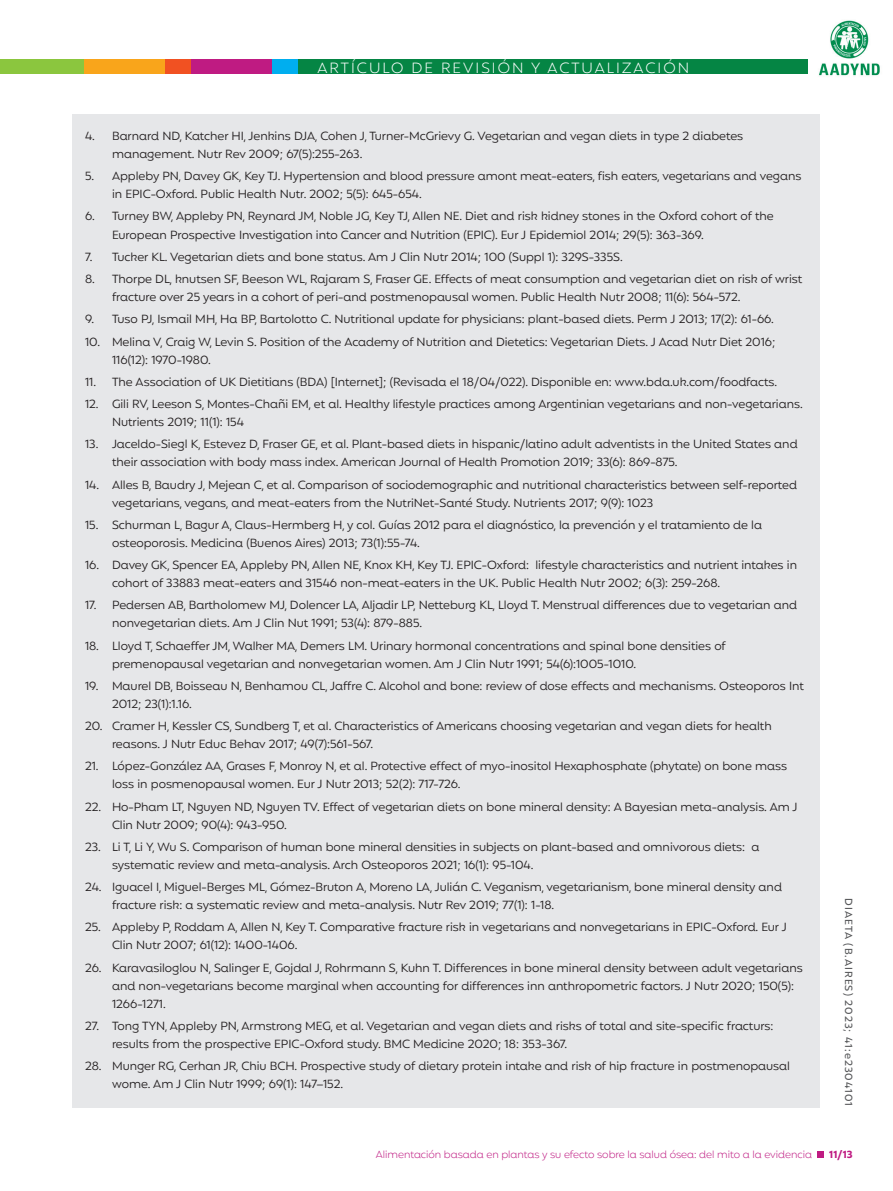
<style>
.page{position:relative;width:893px;height:1191px;background:#fff}
.page>*{position:absolute;margin:0;border:0;box-sizing:border-box;transform-origin:0 0}
.t1{font:300 15px "Mangueira";letter-spacing:.14em;color:#fff}
.t2{font:12px/18px "Mangueira";color:#231f20}
.t3{font:300 10.5px "Mangueira";color:#bf1b82}
.t4{font:500 10.5px "Mangueira";letter-spacing:.1em;color:#57585a}
.t5{font:700 10.5px "Mangueira";color:#bf1b82}
</style>
<div class="page">
<div style="left:1px;top:60px;width:807px;height:14px;background:#058544"></div>
<div style="left:0;top:60px;width:84px;height:14px;background:#8bc63e"></div>
<div style="left:84px;top:60px;width:82px;height:14px;background:#f9a51b"></div>
<div style="left:166px;top:60px;width:25px;height:14px;background:#f15122"></div>
<div style="left:191px;top:60px;width:82px;height:14px;background:#bf1b82"></div>
<div style="left:273px;top:60px;width:25px;height:14px;background:#00aeef"></div>
<div style="left:817px;top:1151px;width:7px;height:7px;background:#bf1b82"></div>
<img style="left:819px;top:20px;width:61px;height:56px">
<div style="left:72px;top:115px;width:748px;height:62px;background:#e6e7e9"></div>
<div style="left:72px;top:155px;width:748px;height:62px;background:#e6e7e9"></div>
<div style="left:72px;top:195px;width:748px;height:62px;background:#e6e7e9"></div>
<div style="left:72px;top:236px;width:748px;height:44px;background:#e6e7e9"></div>
<div style="left:72px;top:258px;width:748px;height:62px;background:#e6e7e9"></div>
<div style="left:72px;top:320px;width:748px;height:62px;background:#e6e7e9"></div>
<div style="left:72px;top:361px;width:748px;height:44px;background:#e6e7e9"></div>
<div style="left:72px;top:383px;width:748px;height:62px;background:#e6e7e9"></div>
<div style="left:72px;top:423px;width:748px;height:62px;background:#e6e7e9"></div>
<div style="left:72px;top:463px;width:748px;height:62px;background:#e6e7e9"></div>
<div style="left:72px;top:504px;width:748px;height:62px;background:#e6e7e9"></div>
<div style="left:72px;top:544px;width:748px;height:62px;background:#e6e7e9"></div>
<div style="left:72px;top:584px;width:748px;height:62px;background:#e6e7e9"></div>
<div style="left:72px;top:624px;width:748px;height:62px;background:#e6e7e9"></div>
<div style="left:72px;top:665px;width:748px;height:62px;background:#e6e7e9"></div>
<div style="left:72px;top:705px;width:748px;height:62px;background:#e6e7e9"></div>
<div style="left:72px;top:745px;width:748px;height:62px;background:#e6e7e9"></div>
<div style="left:72px;top:785px;width:748px;height:62px;background:#e6e7e9"></div>
<div style="left:72px;top:826px;width:748px;height:62px;background:#e6e7e9"></div>
<div style="left:72px;top:866px;width:748px;height:62px;background:#e6e7e9"></div>
<div style="left:72px;top:906px;width:748px;height:62px;background:#e6e7e9"></div>
<div style="left:72px;top:946px;width:748px;height:80px;background:#e6e7e9"></div>
<div style="left:72px;top:1005px;width:748px;height:62px;background:#e6e7e9"></div>
<div style="left:72px;top:1045px;width:748px;height:62px;background:#e6e7e9"></div>
<p class="t1" style="left:317px;top:58px;width:373px">ARTÍCULO DE REVISIÓN Y ACTUALIZACIÓN</p>
<p class="t2" style="left:112px;top:128px;width:633px;text-indent:-27px">4. Barnard ND, Katcher HI, Jenkins DJA, Cohen J, Turner-McGrievy G. Vegetarian and vegan diets in type 2 diabetes management. Nutr Rev 2009; 67(5):255-263.</p>
<p class="t2" style="left:112px;top:168px;width:691px;text-indent:-27px">5. Appleby PN, Davey GK, Key TJ. Hypertension and blood pressure amont meat-eaters, fish eaters, vegetarians and vegans in EPIC-Oxford. Public Health Nutr. 2002; 5(5): 645-654.</p>
<p class="t2" style="left:112px;top:208px;width:663px;text-indent:-27px">6. Turney BW, Appleby PN, Reynard JM, Noble JG, Key TJ, Allen NE. Diet and risk kidney stones in the Oxford cohort of the<br>European Prospective Investigation into Cancer and Nutrition (EPIC). Eur J Epidemiol 2014; 29(5): 363-369.</p>
<p class="t2" style="left:85px;top:249px;width:539px">7. Tucker KL. Vegetarian diets and bone status. Am J Clin Nutr 2014; 100 (Suppl 1): 329S-335S.</p>
<p class="t2" style="left:112px;top:271px;width:692px;text-indent:-27px">8. Thorpe DL, knutsen SF, Beeson WL, Rajaram S, Fraser GE. Effects of meat consumption and vegetarian diet on risk of wrist fracture over 25 years in a cohort of peri-and postmenopausal women. Public Health Nutr 2008; 11(6): 564-572.</p>
<p class="t2" style="left:85px;top:311px;width:690px">9. Tuso PJ, Ismail MH, Ha BP, Bartolotto C. Nutritional update for physicians: plant-based diets. Perm J 2013; 17(2): 61-66.</p>
<p class="t2" style="left:112px;top:333px;width:665px;text-indent:-27px">10. Melina V, Craig W, Levin S. Position of the Academy of Nutrition and Dietetics: Vegetarian Diets. J Acad Nutr Diet 2016;<br>116(12): 1970-1980.</p>
<p class="t2" style="left:85px;top:374px;width:694px">11. The Association of UK Dietitians (BDA) [Internet]; (Revisada el 18/04/022). Disponible en: www.bda.uk.com/foodfacts.</p>
<p class="t2" style="left:112px;top:396px;width:692px;text-indent:-27px">12. Gili RV, Leeson S, Montes-Chañi EM, et al. Healthy lifestyle practices among Argentinian vegetarians and non-vegetarians.<br>Nutrients 2019; 11(1): 154</p>
<p class="t2" style="left:112px;top:436px;width:687px;text-indent:-27px">13. Jaceldo-Siegl K, Estevez D, Fraser GE, et al. Plant-based diets in hispanic/latino adult adventists in the United States and their association with body mass index. American Journal of Health Promotion 2019; 33(6): 869-875.</p>
<p class="t2" style="left:112px;top:476px;width:686px;text-indent:-27px">14. Alles B, Baudry J, Mejean C, et al. Comparison of sociodemographic and nutritional characteristics between self-reported vegetarians, vegans, and meat-eaters from the NutriNet-Santé Study. Nutrients 2017; 9(9): 1023</p>
<p class="t2" style="left:112px;top:517px;width:651px;text-indent:-27px">15. Schurman L, Bagur A, Claus-Hermberg H, y col. Guías 2012 para el diagnóstico, la prevención y el tratamiento de la osteoporosis. Medicina (Buenos Aires) 2013; 73(1):55-74.</p>
<p class="t2" style="left:112px;top:557px;width:686px;text-indent:-27px">16. Davey GK, Spencer EA, Appleby PN, Allen NE, Knox KH, Key TJ. EPIC-Oxford: lifestyle characteristics and nutrient intakes in cohort of 33883 meat-eaters and 31546 non-meat-eaters in the UK. Public Health Nutr 2002; 6(3): 259-268.</p>
<p class="t2" style="left:112px;top:597px;width:686px;text-indent:-27px">17. Pedersen AB, Bartholomew MJ, Dolencer LA, Aljadir LP, Netteburg KL, Lloyd T. Menstrual differences due to vegetarian and nonvegetarian diets. Am J Clin Nut 1991; 53(4): 879-885.</p>
<p class="t2" style="left:112px;top:637px;width:615px;text-indent:-27px">18. Lloyd T, Schaeffer JM, Walker MA, Demers LM. Urinary hormonal concentrations and spinal bone densities of premenopausal vegetarian and nonvegetarian women. Am J Clin Nutr 1991; 54(6):1005-1010.</p>
<p class="t2" style="left:112px;top:678px;width:693px;text-indent:-27px">19. Maurel DB, Boisseau N, Benhamou CL, Jaffre C. Alcohol and bone: review of dose effects and mechanisms. Osteoporos Int<br>2012; 23(1):1.16.</p>
<p class="t2" style="left:112px;top:718px;width:661px;text-indent:-27px">20. Cramer H, Kessler CS, Sundberg T, et al. Characteristics of Americans choosing vegetarian and vegan diets for health reasons. J Nutr Educ Behav 2017; 49(7):561-567.</p>
<p class="t2" style="left:112px;top:758px;width:676px;text-indent:-27px">21. López-González AA, Grases F, Monroy N, et al. Protective effect of myo-inositol Hexaphosphate (phytate) on bone mass loss in posmenopausal women. Eur J Nutr 2013; 52(2): 717-726.</p>
<p class="t2" style="left:112px;top:798px;width:687px;text-indent:-27px">22. Ho-Pham LT, Nguyen ND, Nguyen TV. Effect of vegetarian diets on bone mineral density: A Bayesian meta-analysis. Am J<br>Clin Nutr 2009; 90(4): 943-950.</p>
<p class="t2" style="left:112px;top:838px;width:649px;text-indent:-27px">23. Li T, Li Y, Wu S. Comparison of human bone mineral densities in subjects on plant-based and omnivorous diets: a systematic review and meta-analysis. Arch Osteoporos 2021; 16(1): 95-104.</p>
<p class="t2" style="left:112px;top:879px;width:671px;text-indent:-27px">24. Iguacel I, Miguel-Berges ML, Gómez-Bruton A, Moreno LA, Julián C. Veganism, vegetarianism, bone mineral density and fracture risk: a systematic review and meta-analysis. Nutr Rev 2019; 77(1): 1-18.</p>
<p class="t2" style="left:112px;top:919px;width:676px;text-indent:-27px">25. Appleby P, Roddam A, Allen N, Key T. Comparative fracture risk in vegetarians and nonvegetarians in EPIC-Oxford. Eur J<br>Clin Nutr 2007; 61(12): 1400-1406.</p>
<p class="t2" style="left:112px;top:959px;width:692px;text-indent:-27px">26. Karavasiloglou N, Salinger E, Gojdal J, Rohrmann S, Kuhn T. Differences in bone mineral density between adult vegetarians and non-vegetarians become marginal when accounting for differences inn anthropometric factors. J Nutr 2020; 150(5):<br>1266-1271.</p>
<p class="t2" style="left:112px;top:1017px;width:663px;text-indent:-27px">27. Tong TYN, Appleby PN, Armstrong MEG, et al. Vegetarian and vegan diets and risks of total and site-specific fracturs: results from the prospective EPIC-Oxford study. BMC Medicine 2020; 18: 353-367.</p>
<p class="t2" style="left:112px;top:1058px;width:679px;text-indent:-27px">28. Munger RG, Cerhan JR, Chiu BCH. Prospective study of dietary protein intake and risk of hip fracture in postmenopausal wome. Am J Clin Nutr 1999; 69(1): 147–152.</p>
<p class="t4" style="left:856px;top:898px;width:209px;rotate:90deg">DIAETA (B.AIRES) 2023; 41:e2304101</p>
<p class="t3" style="left:376px;top:1147px;width:438px">Alimentación basada en plantas y su efecto sobre la salud ósea: del mito a la evidencia</p>
<p class="t5" style="left:829px;top:1147px;width:25px">11/13</p>
</div>
